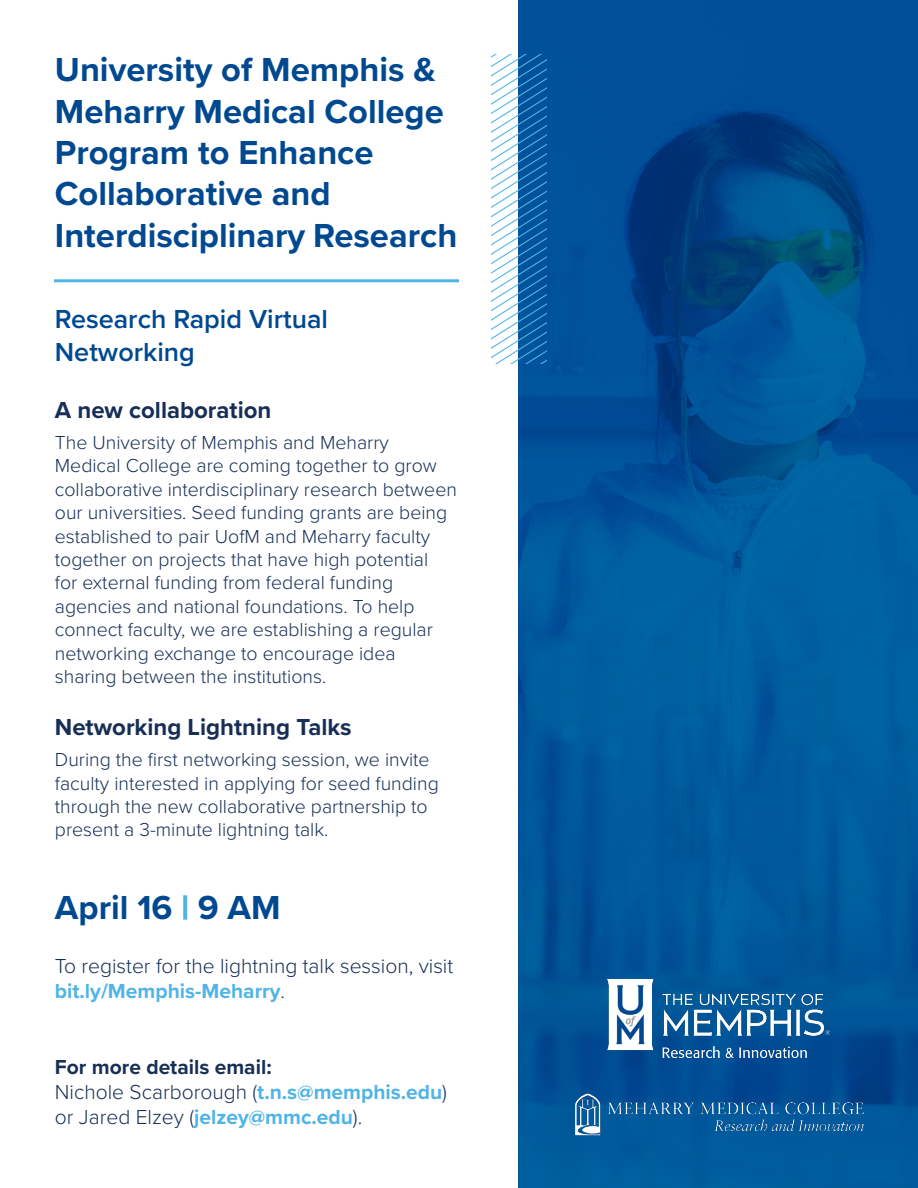
<style>
.page{position:relative;width:918px;height:1188px;background:#fff}
.page>*{position:absolute;margin:0;border:0;box-sizing:border-box;transform-origin:0 0}
.t1{font:700 34.5px/41.4px "Proxima Nova";color:#004990}
.t2{font:600 27px/32.4px "Proxima Nova";color:#004990}
.t3{font:700 24px "Proxima Nova";color:#172f56}
.t4{font:300 21px/25.2px "Proxima Nova";color:#172f56}
.t5{font:300 19.5px/23.4px "Proxima Nova";color:#172f56}
.s1{font-weight:900;color:#51b4e6}
.s2{font-weight:700;color:#51b4e6}
.s3{font-weight:700}
</style>
<div class="page">
<img style="left:519px;top:0;width:399px;height:1188px">
<hr style="left:54px;top:279px;width:405px;height:3px;background:#51b4e6">
<svg style="left:491px;top:54px;width:55px;height:310px"></svg>
<img style="left:607px;top:980px;width:223px;height:77px">
<img style="left:569px;top:1091px;width:299px;height:46px">
<h1 class="t1" style="left:55px;top:48px;width:404px">University of Memphis &amp;<br>Meharry Medical College<br>Program to Enhance<br>Collaborative and<br>Interdisciplinary Research</h1>
<h2 class="t2" style="left:55px;top:302px;width:275px">Research Rapid Virtual<br>Networking</h2>
<p class="t3" style="left:55px;top:392px;width:218px">A new collaboration</p>
<p class="t5" style="left:55px;top:430px;width:404px">The University of Memphis and Meharry Medical College are coming together to grow collaborative interdisciplinary research between our universities. Seed funding grants are being established to pair UofM and Meharry faculty together on projects that have high potential<br>for external funding from federal funding agencies and national foundations. To help connect faculty, we are establishing a regular networking exchange to encourage idea sharing between the institutions.</p>
<p class="t3" style="left:55px;top:709px;width:298px">Networking Lightning Talks</p>
<p class="t5" style="left:55px;top:747px;width:385px">During the first networking session, we invite faculty interested in applying for seed funding through the new collaborative partnership to present a 3-minute lightning talk.</p>
<h1 class="t1" style="left:55px;top:886px;width:227px">April 16 <span class="s1">|</span> 9 AM</h1>
<p class="t4" style="left:55px;top:952px;width:400px">To register for the lightning talk session, visit <span class="s2">bit.ly/Memphis-Meharry</span>.</p>
<p class="t4" style="left:55px;top:1053px;width:394px"><span class="s3">For more details email:<br></span>Nichole Scarborough (<span class="s2">t.n.s@memphis.edu</span>) or Jared Elzey (<span class="s2">jelzey@mmc.edu</span>).</p>
</div>
